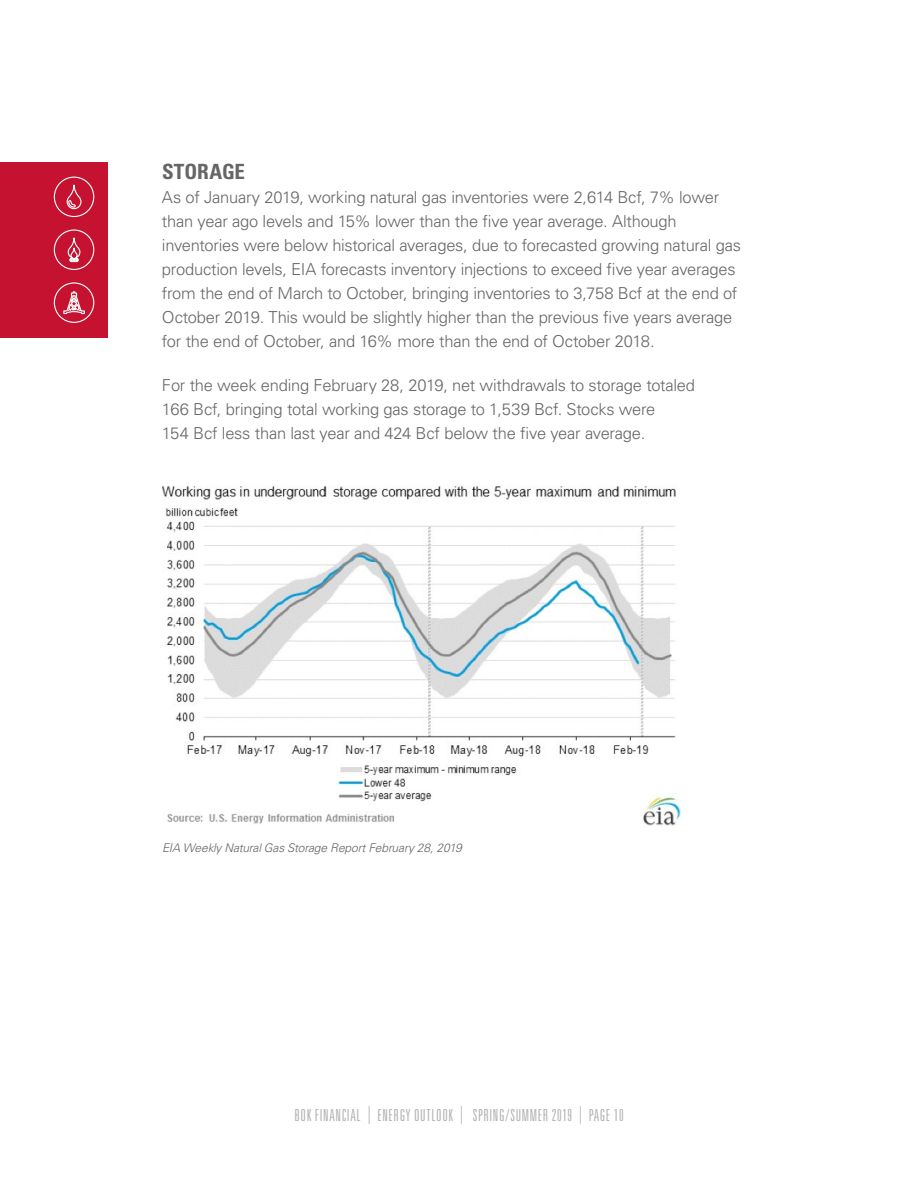
<style>
.page{position:relative;width:918px;height:1188px;background:#fff}
.page>*{position:absolute;margin:0;border:0;box-sizing:border-box;transform-origin:0 0}
.t1{font:700 condensed 21px "Univers";color:#666}
.t2{font:300 16.5px/24px "Univers";letter-spacing:-.015em;color:#666}
.t3{font:300 ultra-condensed 16.5px "Univers";letter-spacing:.04em;color:#b3b3b3}
.t4{font:italic 300 12px "Univers";letter-spacing:-.01em;color:#666}
.s1{font-size:24.75px}
</style>
<div class="page">
<div style="left:0;top:162px;width:108px;height:176px;background:#c41230"></div>
<svg style="left:53px;top:176px;width:42px;height:94px"></svg>
<svg style="left:53px;top:282px;width:42px;height:41px"></svg>
<img style="left:162px;top:486px;width:518px;height:339px">
<p class="t1" style="left:162px;top:158px;width:85px">STORAGE</p>
<p class="t2" style="left:162px;top:184px;width:581px">As of January 2019, working natural gas inventories were 2,614 Bcf, 7% lower than year ago levels and 15% lower than the five year average. Although inventories were below historical averages, due to forecasted growing natural gas production levels, EIA forecasts inventory injections to exceed five year averages from the end of March to October, bringing inventories to 3,758 Bcf at the end of October 2019. This would be slightly higher than the previous five years average for the end of October, and 16% more than the end of October 2018.</p>
<p class="t2" style="left:162px;top:373px;width:535px">For the week ending February 28, 2019, net withdrawals to storage totaled<br>166 Bcf, bringing total working gas storage to 1,539 Bcf. Stocks were<br>154 Bcf less than last year and 424 Bcf below the five year average.</p>
<p class="t4" style="left:162px;top:841px;width:301px">EIA Weekly Natural Gas Storage Report February 28, 2019</p>
<p class="t3" style="left:294px;top:1107px;width:331px">BOK FINANCIAL <span class="s1">|</span> ENERGY OUTLOOK <span class="s1">|</span> SPRING/SUMMER 2019 <span class="s1">|</span> PAGE 10</p>
</div>
